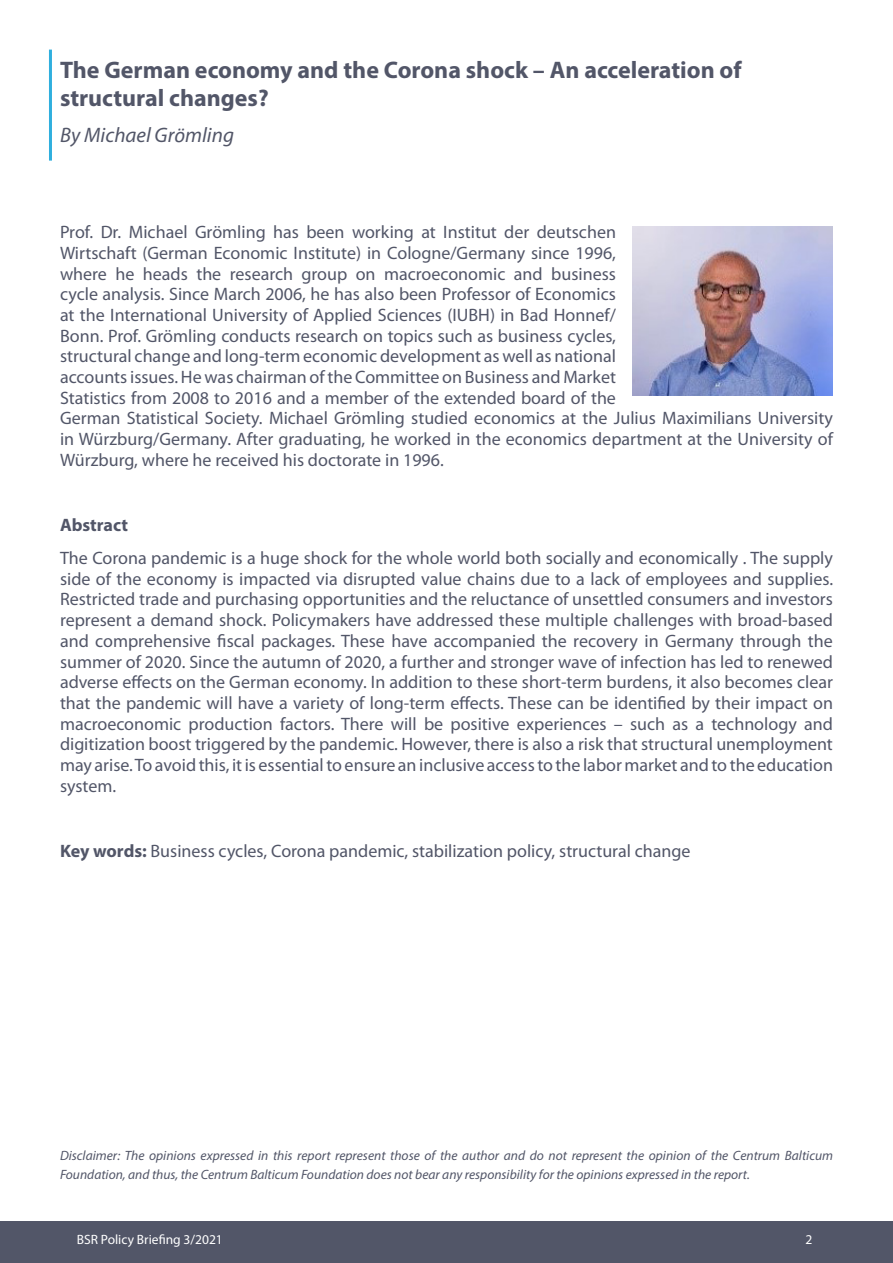
<style>
.page{position:relative;width:893px;height:1263px;background:#fff}
.page>*{position:absolute;margin:0;border:0;box-sizing:border-box;transform-origin:0 0}
.t1{font:700 24px/27.6px "Myriad Pro";color:#525668}
.t2{font:italic 21px "Myriad Pro";color:#525668}
.t3{font:18px/20.7px "Myriad Pro";color:#525668}
.t4{font:700 18px "Myriad Pro";color:#525668}
.t5{font:italic 13.5px/19.5px "Myriad Pro";color:#525668}
.t6{font:13.5px "Myriad Pro";color:#fff}
.s1{font-family:"Calibri"}
.s2{font-weight:700}
</style>
<div class="page">
<div style="left:0;top:1221px;width:893px;height:42px;background:#525668"></div>
<hr style="left:49px;top:50px;width:3px;height:111px;background:#2fafde">
<img style="left:632px;top:227px;width:201px;height:168px">
<p class="t1" style="left:60px;top:55px;width:683px">The German economy and the Corona shock – An acceleration of structural changes?</p>
<p class="t2" style="left:60px;top:122px;width:175px">By Michael Gr<span class="s1">ö</span>mling</p>
<p class="t3" style="left:60px;top:222px;width:774px">Prof. Dr. Michael Grömling has been working at Institut der deutschen<br>Wirtschaft (German Economic Institute) in Cologne/Germany since 1996,<br>where he heads the research group on macroeconomic and business<br>cycle analysis. Since March 2006, he has also been Professor of Economics<br>at the International University of Applied Sciences (IUBH) in Bad Honnef/<br>Bonn. Prof. Grömling conducts research on topics such as business cycles,<br>structural change and long-term economic development as well as national<br>accounts issues. He was chairman of the Committee on Business and Market<br>Statistics from 2008 to 2016 and a member of the extended board of the<br>German Statistical Society. Michael Grömling studied economics at the Julius Maximilians University in Würzburg/Germany. After graduating, he worked in the economics department at the University of Würzburg, where he received his doctorate in 1996.</p>
<p class="t4" style="left:60px;top:513px;width:70px">Abstract</p>
<p class="t3" style="left:60px;top:548px;width:775px;text-align:justify">The Corona pandemic is a huge shock for the whole world both socially and economically . The supply side of the economy is impacted via disrupted value chains due to a lack of employees and supplies.<br>Restricted trade and purchasing opportunities and the reluctance of unsettled consumers and investors represent a demand shock. Policymakers have addressed these multiple challenges with broad-based and comprehensive fiscal packages. These have accompanied the recovery in Germany through the summer of 2020. Since the autumn of 2020, a further and stronger wave of infection has led to renewed adverse effects on the German economy. In addition to these short-term burdens, it also becomes clear that the pandemic will have a variety of long-term effects. These can be identified by their impact on macroeconomic production factors. There will be positive experiences – such as a technology and digitization boost triggered by the pandemic. However, there is also a risk that structural unemployment may arise. To avoid this, it is essential to ensure an inclusive access to the labor market and to the education system.</p>
<p class="t3" style="left:60px;top:841px;width:632px"><span class="s2">Key words:</span> Business cycles, Corona pandemic, stabilization policy, structural change</p>
<p class="t5" style="left:60px;top:1145px;width:774px">Disclaimer: The opinions expressed in this report represent those of the author and do not represent the opinion of the Centrum Balticum<br>Foundation, and thus, the Centrum Balticum Foundation does not bear any responsibility for the opinions expressed in the report.</p>
<p class="t6" style="left:77px;top:1232px;width:148px">BSR Policy Briefing 3/2021</p>
<p class="t6" style="left:805px;top:1232px;width:8px">2</p>
</div>
